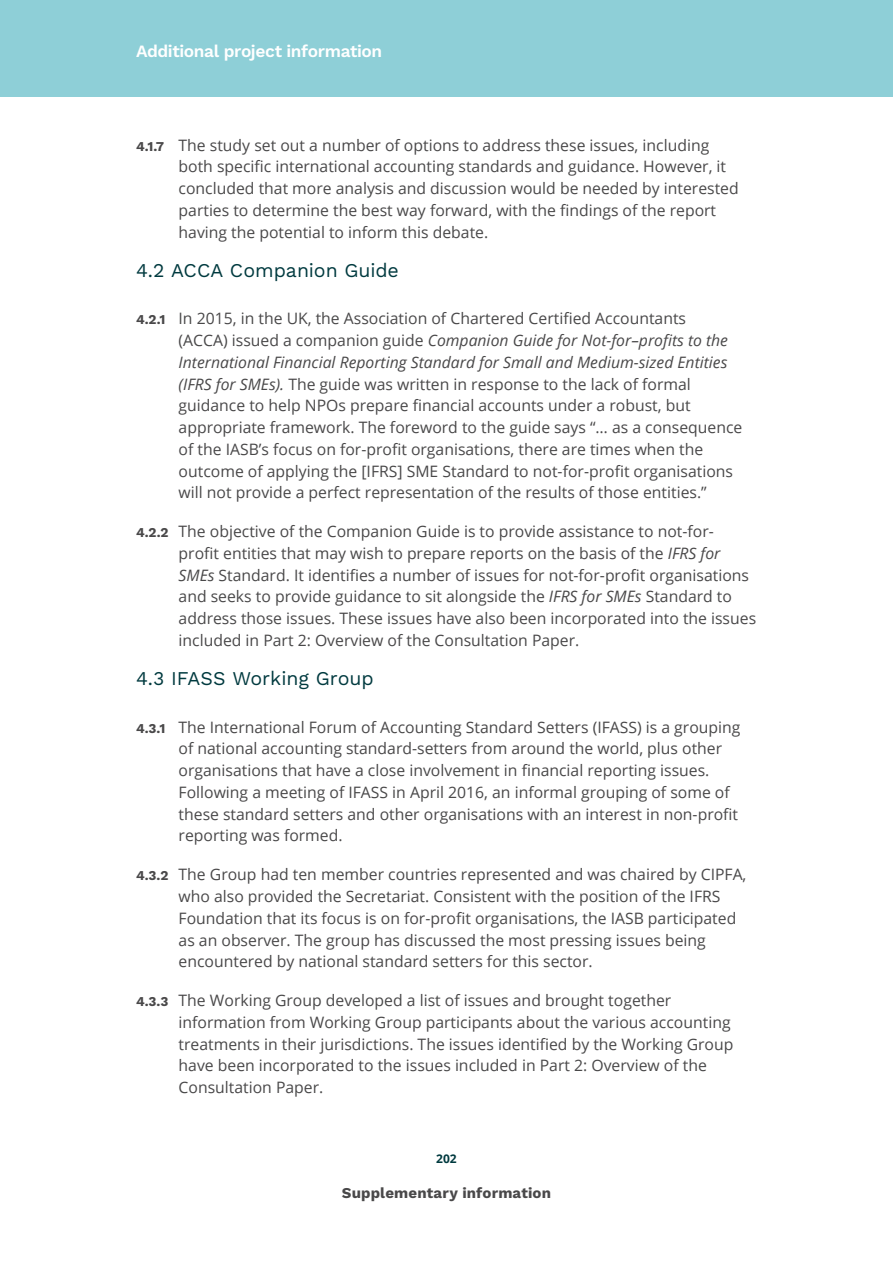
<style>
.page{position:relative;width:893px;height:1263px;background:#fff}
.page>*{position:absolute;margin:0;border:0;box-sizing:border-box;transform-origin:0 0}
.t1{font:19.5px "Work Sans";letter-spacing:-.005em;color:#003a3f}
.t2{font:600 17.25px "Work Sans";letter-spacing:-.025em;color:#fff}
.t3{font:15.75px/21.8px "Open Sans";color:#494849}
.t4{font:700 15px "Work Sans";letter-spacing:.01em;color:#494849}
.t5{font:700 12px "Open Sans";color:#003a3f}
.s1{font-family:"Work Sans";font-weight:700;font-size:13.5px}
.s2{font-style:italic}
</style>
<div class="page">
<div style="left:0;top:0;width:893px;height:97px;background:#8ecfd7"></div>
<p class="t2" style="left:136px;top:41px;width:248px">Additional project information</p>
<p class="t3" style="left:179px;top:134px;width:562px;text-indent:-43px"><span class="s1">4.1.7</span> The study set out a number of options to address these issues, including both specific international accounting standards and guidance. However, it concluded that more analysis and discussion would be needed by interested parties to determine the best way forward, with the findings of the report having the potential to inform this debate.</p>
<p class="t1" style="left:136px;top:259px;width:264px">4.2 ACCA Companion Guide</p>
<p class="t3" style="left:179px;top:307px;width:565px;text-indent:-43px"><span class="s1">4.2.1</span> In 2015, in the UK, the Association of Chartered Certified Accountants<br>(ACCA) issued a companion guide <span class="s2">Companion Guide for Not-for–profits to the International Financial Reporting Standard for Small and Medium-sized Entities (IFRS for SMEs).</span> The guide was written in response to the lack of formal guidance to help NPOs prepare financial accounts under a robust, but appropriate framework. The foreword to the guide says “… as a consequence of the IASB’s focus on for-profit organisations, there are times when the outcome of applying the [IFRS] SME Standard to not-for-profit organisations will not provide a perfect representation of the results of those entities.”</p>
<p class="t3" style="left:179px;top:520px;width:579px;text-indent:-43px"><span class="s1">4.2.2</span> The objective of the Companion Guide is to provide assistance to not-for&shy;profit entities that may wish to prepare reports on the basis of the <span class="s2">IFRS for SMEs</span> Standard. It identifies a number of issues for not-for-profit organisations and seeks to provide guidance to sit alongside the <span class="s2">IFRS for SMEs</span> Standard to address those issues. These issues have also been incorporated into the issues included in Part 2: Overview of the Consultation Paper.</p>
<p class="t1" style="left:136px;top:667px;width:239px">4.3 IFASS Working Group</p>
<p class="t3" style="left:179px;top:716px;width:563px;text-indent:-43px"><span class="s1">4.3.1</span> The International Forum of Accounting Standard Setters (IFASS) is a grouping of national accounting standard-setters from around the world, plus other organisations that have a close involvement in financial reporting issues.<br>Following a meeting of IFASS in April 2016, an informal grouping of some of these standard setters and other organisations with an interest in non-profit reporting was formed.</p>
<p class="t3" style="left:179px;top:863px;width:569px;text-indent:-43px"><span class="s1">4.3.2</span> The Group had ten member countries represented and was chaired by CIPFA, who also provided the Secretariat. Consistent with the position of the IFRS Foundation that its focus is on for-profit organisations, the IASB participated as an observer. The group has discussed the most pressing issues being encountered by national standard setters for this sector.</p>
<p class="t3" style="left:179px;top:989px;width:556px;text-indent:-43px"><span class="s1">4.3.3</span> The Working Group developed a list of issues and brought together information from Working Group participants about the various accounting treatments in their jurisdictions. The issues identified by the Working Group have been incorporated to the issues included in Part 2: Overview of the Consultation Paper.</p>
<p class="t5" style="left:436px;top:1150px;width:22px">202</p>
<p class="t4" style="left:342px;top:1184px;width:210px">Supplementary information</p>
</div>
